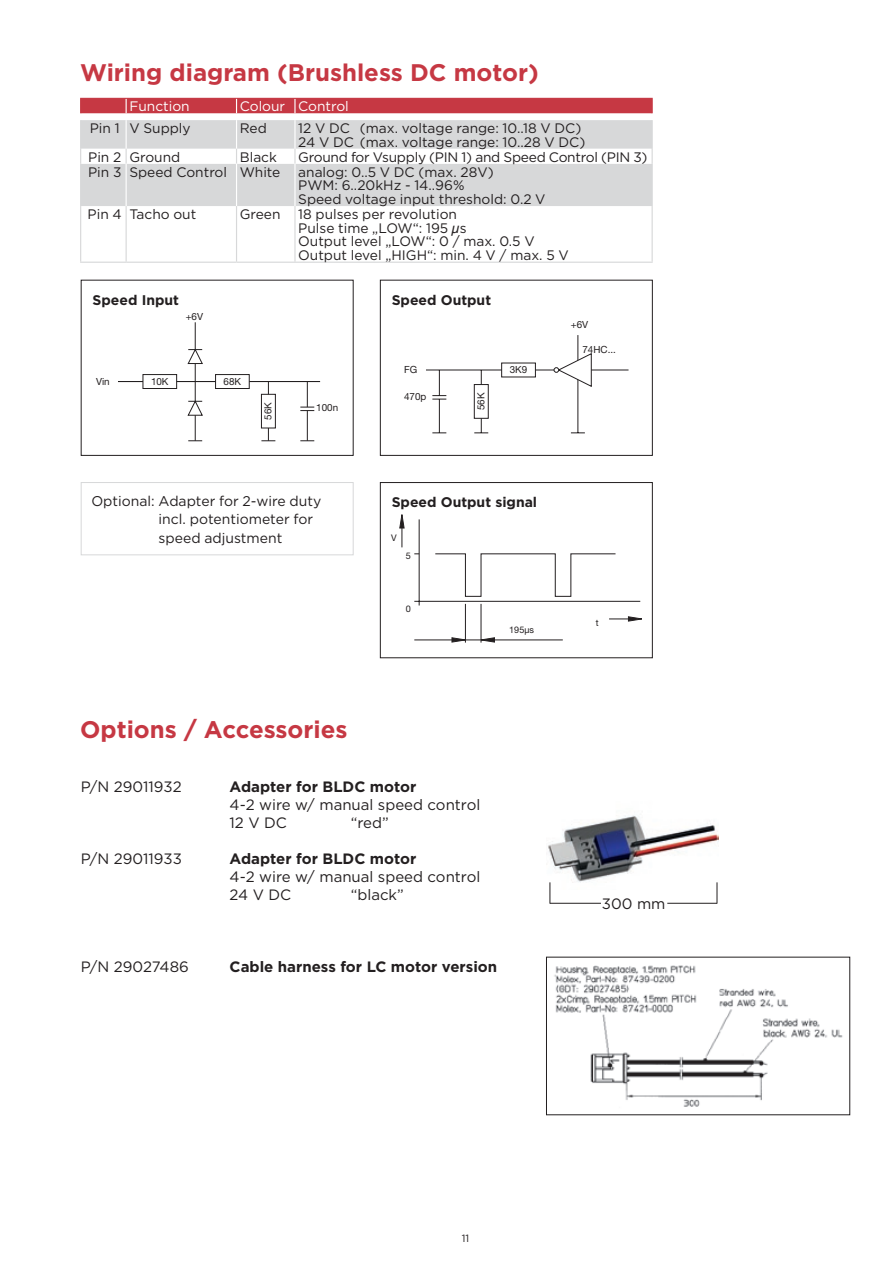
<style>
.page{position:relative;width:893px;height:1263px;background:#fff}
.page>*{position:absolute;margin:0;border:0;box-sizing:border-box;transform-origin:0 0}
.t1{font:700 24px "Gotham";color:#c63843}
.t2{font:15px/18px "Gotham";color:#231f20}
.t3{font:700 15px "Gotham";color:#231f20}
.t4{font:14.1px/18.8px "Gotham";color:#231f20}
.t5{font:700 13.95px "Gotham";color:#231f20}
.t6{font:13.8px/13.8px "Gotham";color:#231f20}
.t7{font:13.8px "Gotham";letter-spacing:-.02em;color:#231f20}
.t8{font:13.8px "Gotham";color:#fff}
.t9{font:10.5px "Gotham";color:#231f20}
.t10{font:9.9px "Helvetica Neue";color:#231f20}
.t11{font:9.15px "Helvetica Neue";color:#231f20}
.s1{font-family:"Helvetica"}
</style>
<div class="page">
<div style="left:81px;top:164px;width:571px;height:42px;background:#d7d8d9"></div>
<div style="left:80px;top:98px;width:573px;height:15px;background:#c63843"></div>
<hr style="left:80px;top:164px;width:1px;height:42px;background:#d7d8d9">
<hr style="left:652px;top:164px;width:1px;height:42px;background:#d7d8d9">
<hr style="left:80px;top:206px;width:1px;height:56px;background:#d7d8d9">
<hr style="left:652px;top:206px;width:1px;height:56px;background:#d7d8d9">
<hr style="left:80px;top:262px;width:46px;height:1px;background:#d7d8d9">
<hr style="left:126px;top:262px;width:111px;height:1px;background:#d7d8d9">
<hr style="left:237px;top:262px;width:58px;height:1px;background:#d7d8d9">
<hr style="left:295px;top:262px;width:358px;height:1px;background:#d7d8d9">
<svg style="left:80px;top:120px;width:573px;height:44px"></svg>
<hr style="left:126px;top:164px;width:1px;height:42px;background:#fff">
<hr style="left:236px;top:164px;width:1px;height:42px;background:#fff">
<hr style="left:294px;top:164px;width:2px;height:42px;background:#fff">
<hr style="left:126px;top:206px;width:1px;height:56px;background:#d7d8d9">
<hr style="left:236px;top:206px;width:1px;height:56px;background:#d7d8d9">
<hr style="left:294px;top:206px;width:2px;height:56px;background:#d7d8d9">
<div style="left:380px;top:482px;width:273px;height:176px;border:1px solid #231f20"></div>
<div style="left:380px;top:280px;width:273px;height:176px;border:1px solid #231f20"></div>
<div style="left:81px;top:280px;width:273px;height:176px;border:1px solid #231f20"></div>
<hr style="left:195px;top:322px;width:1px;height:119px;background:#231f20">
<hr style="left:118px;top:381px;width:202px;height:1px;background:#231f20">
<svg style="left:188px;top:440px;width:14px;height:1px"></svg>
<hr style="left:268px;top:381px;width:1px;height:60px;background:#231f20">
<svg style="left:261px;top:440px;width:14px;height:1px"></svg>
<hr style="left:307px;top:411px;width:1px;height:30px;background:#231f20">
<svg style="left:300px;top:440px;width:14px;height:1px"></svg>
<svg style="left:300px;top:382px;width:14px;height:29px"></svg>
<svg style="left:187px;top:348px;width:16px;height:17px"></svg>
<svg style="left:187px;top:399px;width:16px;height:17px"></svg>
<div style="left:143px;top:374px;width:34px;height:15px;background:#fff;border:1px solid #231f20"></div>
<div style="left:215px;top:374px;width:35px;height:15px;background:#fff;border:1px solid #231f20"></div>
<div style="left:261px;top:394px;width:15px;height:34px;background:#fff;border:1px solid #231f20"></div>
<hr style="left:577px;top:335px;width:1px;height:98px;background:#231f20">
<hr style="left:426px;top:370px;width:202px;height:1px;background:#231f20">
<svg style="left:571px;top:432px;width:14px;height:1px"></svg>
<hr style="left:481px;top:370px;width:1px;height:63px;background:#231f20">
<svg style="left:474px;top:432px;width:14px;height:1px"></svg>
<hr style="left:439px;top:399px;width:1px;height:34px;background:#231f20">
<svg style="left:432px;top:432px;width:14px;height:1px"></svg>
<svg style="left:432px;top:370px;width:14px;height:30px"></svg>
<div style="left:501px;top:363px;width:35px;height:14px;background:#fff;border:1px solid #231f20"></div>
<div style="left:474px;top:384px;width:15px;height:35px;background:#fff;border:1px solid #231f20"></div>
<svg style="left:554px;top:353px;width:38px;height:35px"></svg>
<hr style="left:414px;top:639px;width:149px;height:1px;background:#231f20">
<hr style="left:465px;top:604px;width:1px;height:39px;background:#231f20">
<hr style="left:481px;top:604px;width:1px;height:39px;background:#231f20">
<svg style="left:451px;top:637px;width:15px;height:6px"></svg>
<svg style="left:480px;top:637px;width:15px;height:6px"></svg>
<svg style="left:399px;top:514px;width:243px;height:108px"></svg>
<div style="left:81px;top:482px;width:273px;height:73px;border:1px solid #d7d8d9"></div>
<img style="left:548px;top:815px;width:171px;height:75px">
<img style="left:554px;top:965px;width:289px;height:142px">
<svg style="left:550px;top:882px;width:1px;height:21px"></svg>
<svg style="left:717px;top:882px;width:1px;height:22px"></svg>
<hr style="left:550px;top:903px;width:51px;height:1px;background:#231f20">
<hr style="left:667px;top:903px;width:50px;height:1px;background:#231f20">
<h1 class="t1" style="left:80px;top:56px;width:460px">Wiring diagram (Brushless DC motor)</h1>
<p class="t8" style="left:129px;top:98px;width:62px">Function</p>
<p class="t8" style="left:240px;top:98px;width:111px">Colour Control</p>
<p class="t6" style="left:90px;top:121px;width:102px">Pin 1 V Supply</p>
<p class="t6" style="left:240px;top:121px;width:29px">Red</p>
<p class="t6" style="left:298px;top:121px;width:289px">12 V DC (max. voltage range: 10..18 V DC)<br>24 V DC (max. voltage range: 10..28 V DC)</p>
<p class="t6" style="left:88px;top:150px;width:94px">Pin 2 Ground</p>
<p class="t6" style="left:240px;top:150px;width:39px">Black</p>
<p class="t7" style="left:298px;top:148px;width:351px">Ground for Vsupply (PIN 1) and Speed Control (PIN 3)</p>
<p class="t6" style="left:88px;top:165px;width:194px">Pin 3 Speed Control White</p>
<p class="t6" style="left:298px;top:165px;width:249px">analog: 0..5 V DC (max. 28V)<br>PWM: 6..20kHz - 14..96%<br>Speed voltage input threshold: 0.2 V</p>
<p class="t6" style="left:88px;top:207px;width:110px">Pin 4 Tacho out</p>
<p class="t6" style="left:240px;top:207px;width:42px">Green</p>
<p class="t6" style="left:298px;top:207px;width:272px">18 pulses per revolution<br>Pulse time „LOW“: 195 <span class="s1">µ</span>s<br>Output level „LOW“: 0 / max. 0.5 V<br>Output level „HIGH“: min. 4 V / max. 5 V</p>
<p class="t5" style="left:93px;top:291px;width:88px">Speed Input</p>
<p class="t5" style="left:392px;top:291px;width:101px">Speed Output</p>
<p class="t10" style="left:186px;top:311px;width:19px">+6V</p>
<p class="t10" style="left:96px;top:376px;width:15px">Vin</p>
<p class="t10" style="left:151px;top:375px;width:19px">10K</p>
<p class="t10" style="left:224px;top:375px;width:19px">68K</p>
<p class="t10" style="left:262px;top:420px;width:19px;rotate:-90deg">56K</p>
<p class="t10" style="left:316px;top:402px;width:23px">100n</p>
<p class="t4" style="left:159px;top:491px;width:164px;text-indent:-67px">Optional: Adapter for 2-wire duty incl. potentiometer for speed adjustment</p>
<p class="t10" style="left:404px;top:364px;width:15px">FG</p>
<p class="t10" style="left:510px;top:364px;width:19px">3K9</p>
<p class="t10" style="left:475px;top:410px;width:19px;rotate:-90deg">56K</p>
<p class="t10" style="left:404px;top:390px;width:24px">470p</p>
<p class="t5" style="left:392px;top:493px;width:147px">Speed Output signal</p>
<p class="t11" style="left:391px;top:532px;width:7px">V</p>
<p class="t11" style="left:406px;top:550px;width:7px">5</p>
<p class="t11" style="left:406px;top:603px;width:7px">0</p>
<p class="t11" style="left:509px;top:625px;width:26px">195µs</p>
<h1 class="t1" style="left:80px;top:714px;width:269px">Options / Accessories</h1>
<p class="t2" style="left:81px;top:777px;width:102px">P/N 29011932</p>
<p class="t3" style="left:230px;top:777px;width:188px">Adapter for BLDC motor</p>
<p class="t2" style="left:230px;top:795px;width:252px">4-2 wire w/ manual speed control<br>12 V DC</p>
<p class="t2" style="left:351px;top:813px;width:39px">“red”</p>
<p class="t2" style="left:81px;top:849px;width:103px">P/N 29011933</p>
<p class="t3" style="left:230px;top:849px;width:188px">Adapter for BLDC motor</p>
<p class="t2" style="left:230px;top:867px;width:252px">4-2 wire w/ manual speed control<br>24 V DC</p>
<p class="t2" style="left:351px;top:885px;width:55px">“black”</p>
<p class="t2" style="left:81px;top:957px;width:110px">P/N 29027486</p>
<p class="t3" style="left:230px;top:957px;width:269px">Cable harness for LC motor version</p>
<p class="t10" style="left:571px;top:319px;width:19px">+6V</p>
<p class="t10" style="left:582px;top:343px;width:35px">74HC...</p>
<p class="t11" style="left:596px;top:617px;width:4px">t</p>
<p class="t2" style="left:602px;top:895px;width:65px">300 mm</p>
<p class="t9" style="left:462px;top:1231px;width:9px">11</p>
</div>
